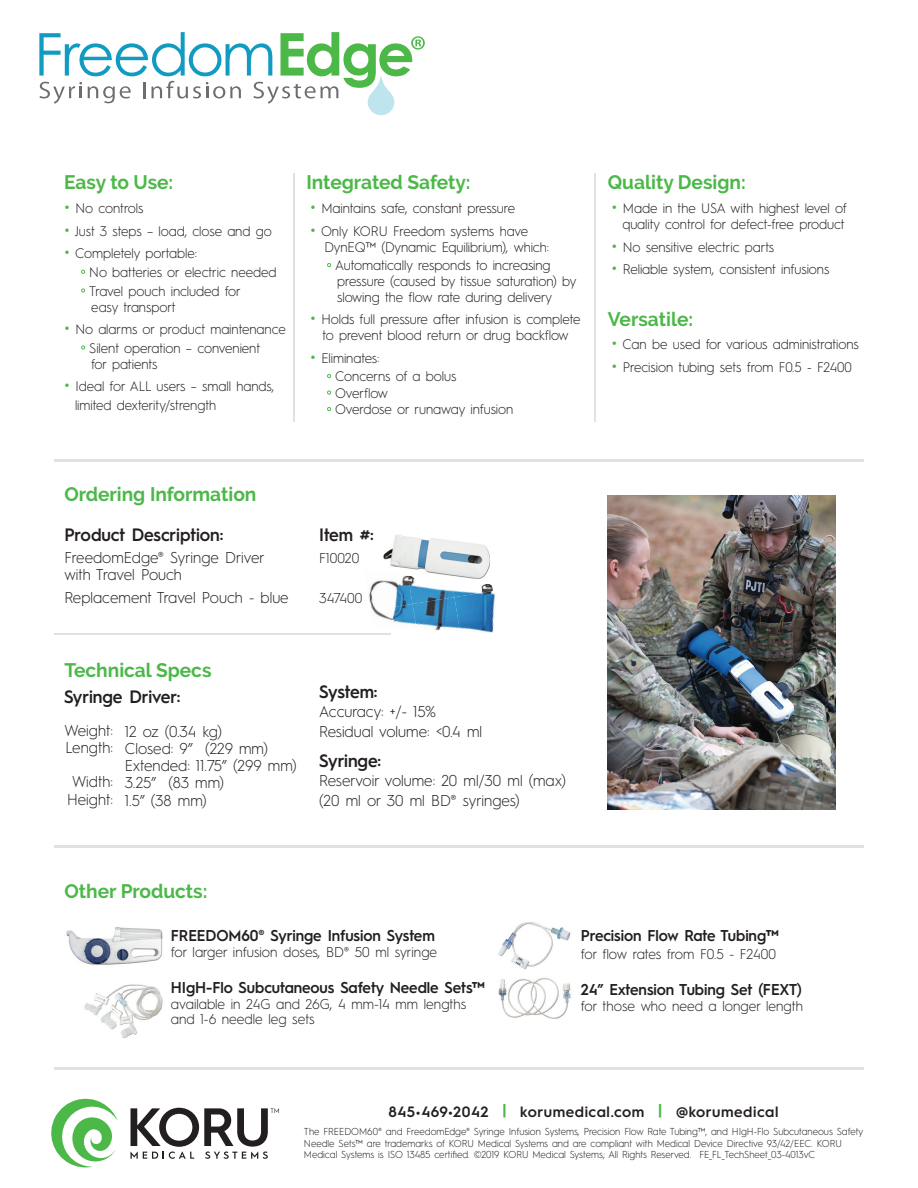
<style>
.page{position:relative;width:918px;height:1188px;background:#fff}
.page>*{position:absolute;margin:0;border:0;box-sizing:border-box;transform-origin:0 0}
.t1{font:700 19.5px "Raleway";color:#4bb848}
.t2{font:600 18px "Hurme Geometric Sans 1";letter-spacing:-.005em;color:#231f20;scale:.95 1}
.t3{font:300 15.75px/17.2px "Hurme Geometric Sans 1";color:#231f20;scale:.96 1}
.t4{font:600 15.75px "Hurme Geometric Sans 1";letter-spacing:-.005em;color:#231f20;scale:.95 1}
.t5{font:600 15px "Hurme Geometric Sans 1";letter-spacing:.035em;color:#231f20}
.t6{font:300 14.25px/15.8px "Hurme Geometric Sans 1";color:#231f20;scale:.96 1}
.t7{font:300 13.8px/15.8px "Hurme Geometric Sans 1";letter-spacing:-.005em;color:#231f20;scale:.96 1}
.t8{font:300 10.2px/11.6px "Hurme Geometric Sans 1";color:#231f20;scale:.95 1}
.s1{font-family:"Raleway";font-weight:700;font-size:16.5px;color:#4bb848}
.s2{font-family:"Raleway";font-weight:700;font-size:15px;color:#fff}
.s3{font-size:18px;color:#4bb848}
</style>
<div class="page">
<svg style="left:81px;top:269px;width:5px;height:5px"></svg>
<svg style="left:81px;top:288px;width:5px;height:5px"></svg>
<svg style="left:81px;top:345px;width:5px;height:5px"></svg>
<svg style="left:327px;top:263px;width:4px;height:4px"></svg>
<svg style="left:327px;top:374px;width:4px;height:4px"></svg>
<svg style="left:327px;top:390px;width:4px;height:5px"></svg>
<svg style="left:327px;top:407px;width:4px;height:4px"></svg>
<hr style="left:293px;top:173px;width:2px;height:249px;background:#e1e1e1">
<hr style="left:595px;top:173px;width:1px;height:249px;background:#e1e1e1">
<img style="left:66px;top:927px;width:97px;height:38px">
<img style="left:498px;top:922px;width:73px;height:48px">
<img style="left:84px;top:984px;width:79px;height:54px">
<svg style="left:51px;top:1098px;width:67px;height:70px"></svg>
<svg style="left:131px;top:1108px;width:148px;height:51px"></svg>
<hr style="left:54px;top:1067px;width:810px;height:3px;background:#e1e1e1">
<hr style="left:54px;top:845px;width:810px;height:3px;background:#e1e1e1">
<hr style="left:54px;top:459px;width:810px;height:3px;background:#e1e1e1">
<hr style="left:54px;top:633px;width:337px;height:2px;background:#e1e1e1">
<svg style="left:39px;top:32px;width:386px;height:83px"></svg>
<img style="left:498px;top:977px;width:73px;height:42px">
<img style="left:384px;top:534px;width:106px;height:45px">
<svg style="left:404px;top:538px;width:11px;height:26px"></svg>
<img style="left:369px;top:570px;width:44px;height:34px">
<img style="left:409px;top:579px;width:44px;height:25px">
<img style="left:453px;top:584px;width:40px;height:13px">
<img style="left:371px;top:604px;width:41px;height:20px">
<img style="left:412px;top:597px;width:42px;height:34px">
<img style="left:454px;top:591px;width:41px;height:42px">
<img style="left:384px;top:572px;width:30px;height:7px">
<img style="left:607px;top:496px;width:229px;height:314px">
<svg style="left:732px;top:662px;width:19px;height:14px"></svg>
<h1 class="t1" style="left:64px;top:171px;width:111px">Easy to Use:</h1>
<p class="t7" style="left:64px;top:200px;width:84px"><span class="s1">•</span> No controls</p>
<p class="t7" style="left:64px;top:222px;width:218px"><span class="s1">•</span> Just 3 steps – load, close and go</p>
<p class="t7" style="left:64px;top:245px;width:140px"><span class="s1">•</span> Completely portable:</p>
<p class="t7" style="left:80px;top:264px;width:206px"><span class="s2">•</span> No batteries or electric needed</p>
<p class="t7" style="left:91px;top:282px;width:157px;text-indent:-11px"><span class="s2">•</span> Travel pouch included for easy transport</p>
<p class="t7" style="left:64px;top:321px;width:232px"><span class="s1">•</span> No alarms or product maintenance</p>
<p class="t7" style="left:91px;top:339px;width:178px;text-indent:-11px"><span class="s2">•</span> Silent operation – convenient for patients</p>
<p class="t7" style="left:75px;top:376px;width:209px;line-height:18.8px;text-indent:-11px"><span class="s1">•</span> Ideal for ALL users – small hands, limited dexterity/strength</p>
<h1 class="t1" style="left:306px;top:171px;width:166px">Integrated Safety:</h1>
<p class="t7" style="left:310px;top:200px;width:215px"><span class="s1">•</span> Maintains safe, constant pressure</p>
<p class="t7" style="left:325px;top:222px;width:235px;text-indent:-14px"><span class="s1">•</span> Only KORU Freedom systems have<br>DynEQ™ (Dynamic Equilibrium), which:</p>
<p class="t7" style="left:337px;top:257px;width:251px;text-indent:-11px"><span class="s2">•</span> Automatically responds to increasing pressure (caused by tissue saturation) by slowing the flow rate during delivery</p>
<p class="t7" style="left:310px;top:311px;width:283px;text-align:center"><span class="s1">•</span> Holds full pressure after infusion is complete to prevent blood return or drug backflow</p>
<p class="t7" style="left:310px;top:349px;width:74px"><span class="s1">•</span> Eliminates:</p>
<p class="t7" style="left:326px;top:368px;width:137px"><span class="s2">•</span> Concerns of a bolus</p>
<p class="t7" style="left:326px;top:384px;width:66px"><span class="s2">•</span> Overflow</p>
<p class="t7" style="left:326px;top:401px;width:196px"><span class="s2">•</span> Overdose or runaway infusion</p>
<h1 class="t1" style="left:608px;top:171px;width:139px">Quality Design:</h1>
<p class="t7" style="left:612px;top:200px;width:247px;text-align:right"><span class="s1">•</span> Made in the USA with highest level of quality control for defect-free product</p>
<p class="t7" style="left:612px;top:238px;width:171px"><span class="s1">•</span> No sensitive electric parts</p>
<p class="t7" style="left:612px;top:261px;width:228px"><span class="s1">•</span> Reliable system, consistent infusions</p>
<h1 class="t1" style="left:608px;top:308px;width:87px">Versatile:</h1>
<p class="t7" style="left:612px;top:336px;width:259px"><span class="s1">•</span> Can be used for various administrations</p>
<p class="t7" style="left:612px;top:358px;width:252px"><span class="s1">•</span> Precision tubing sets from F0.5 - F2400</p>
<h1 class="t1" style="left:64px;top:483px;width:194px">Ordering Information</h1>
<h2 class="t2" style="left:64px;top:522px;width:169px">Product Description:</h2>
<h2 class="t2" style="left:319px;top:522px;width:59px">Item #:</h2>
<p class="t6" style="left:319px;top:549px;width:43px">F10020</p>
<p class="t6" style="left:319px;top:590px;width:46px">347400</p>
<p class="t3" style="left:64px;top:548px;width:210px">FreedomEdge® Syringe Driver with Travel Pouch</p>
<p class="t3" style="left:64px;top:588px;width:235px">Replacement Travel Pouch - blue</p>
<h1 class="t1" style="left:64px;top:659px;width:149px">Technical Specs</h1>
<h2 class="t2" style="left:64px;top:684px;width:124px">Syringe Driver:</h2>
<p class="t3" style="left:64px;top:721px;width:52px">Weight:<br>Length:</p>
<p class="t3" style="left:67px;top:772px;width:49px;text-align:center">Width:<br>Height:</p>
<p class="t3" style="left:125px;top:722px;width:180px">12 oz (0.34 kg)<br>Closed: 9” (229 mm)<br>Extended: 11.75” (299 mm)<br>3.25” (83 mm)<br>1.5” (38 mm)</p>
<h2 class="t2" style="left:319px;top:679px;width:63px">System:</h2>
<p class="t3" style="left:319px;top:701px;width:171px;line-height:19.5px">Accuracy: +/- 15%<br>Residual volume: &lt;0.4 ml</p>
<h2 class="t2" style="left:319px;top:748px;width:67px">Syringe:</h2>
<p class="t3" style="left:319px;top:770px;width:259px;line-height:19.5px">Reservoir volume: 20 ml/30 ml (max) (20 ml or 30 ml BD® syringes)</p>
<h1 class="t1" style="left:64px;top:880px;width:145px">Other Products:</h1>
<p class="t4" style="left:171px;top:925px;width:279px">FREEDOM60® Syringe Infusion System</p>
<p class="t6" style="left:171px;top:943px;width:279px">for larger infusion doses, BD® 50 ml syringe</p>
<p class="t4" style="left:171px;top:976px;width:332px">HIgH-Flo Subcutaneous Safety Needle Sets™</p>
<p class="t6" style="left:171px;top:995px;width:309px">available in 24G and 26G, 4 mm-14 mm lengths and 1-6 needle leg sets</p>
<p class="t4" style="left:581px;top:925px;width:210px">Precision Flow Rate Tubing™</p>
<p class="t6" style="left:581px;top:945px;width:205px">for flow rates from F0.5 - F2400</p>
<p class="t4" style="left:581px;top:979px;width:234px">24” Extension Tubing Set (FEXT)</p>
<p class="t6" style="left:581px;top:997px;width:233px">for those who need a longer length</p>
<p class="t5" style="left:388px;top:1101px;width:392px">845•469•2042 <span class="s3">|</span> korumedical.com <span class="s3">|</span> @korumedical</p>
<p class="t8" style="left:304px;top:1125px;width:590px">The FREEDOM60® and FreedomEdge® Syringe Infusion Systems, Precision Flow Rate Tubing™, and HIgH-Flo Subcutaneous Safety<br>Needle Sets™ are trademarks of KORU Medical Systems and are compliant with Medical Device Directive 93/42/EEC. KORU<br>Medical Systems is ISO 13485 certified. ©2019 KORU Medical Systems; All Rights Reserved. FE_FL_TechSheet_03-4013vC</p>
</div>
